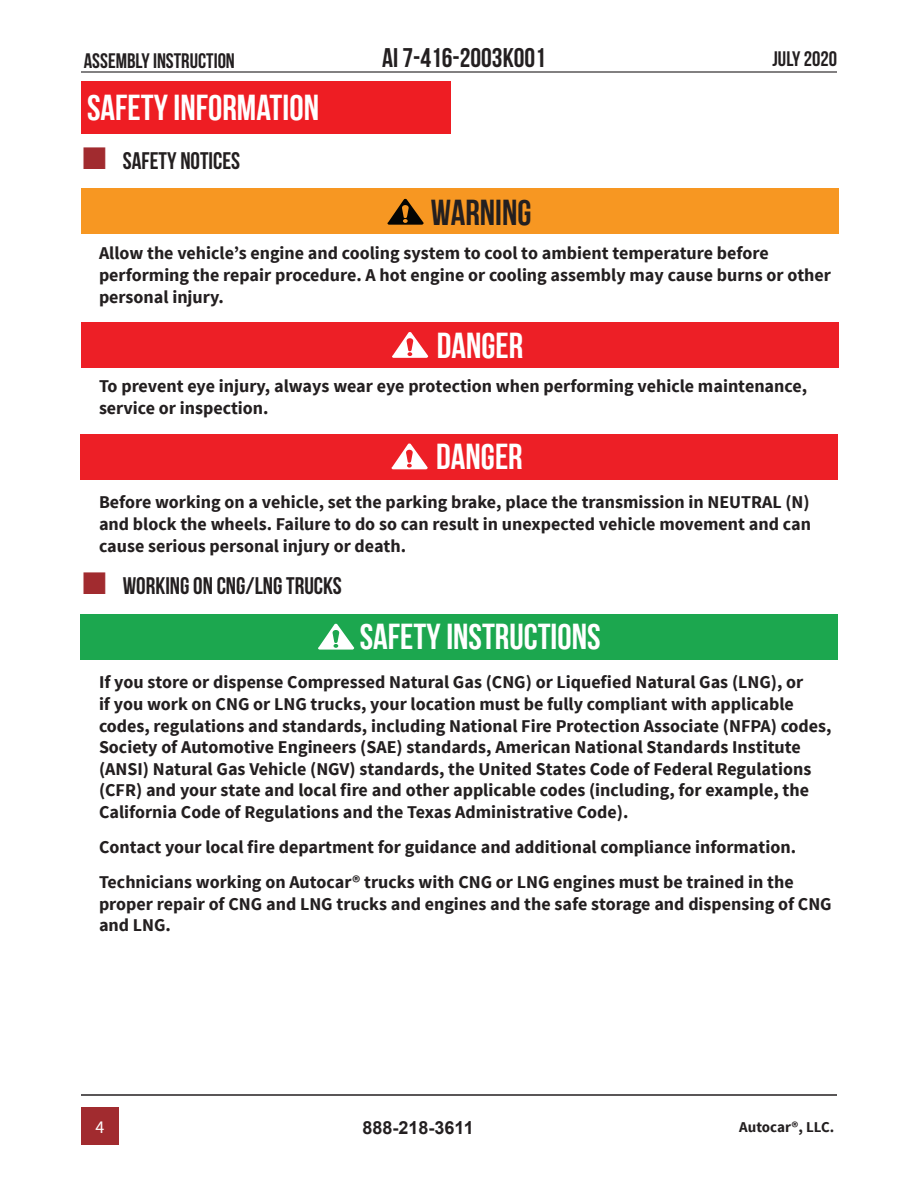
<style>
.page{position:relative;width:918px;height:1188px;background:#fff}
.page>*{position:absolute;margin:0;border:0;box-sizing:border-box;transform-origin:0 0}
.t1{font:36px "Bebas Neue";color:#fff}
.t2{font:36px "Bebas Neue";color:#231f20}
.t3{font:700 27px "Bebas Neue";color:#231f20}
.t4{font:700 24px "Bebas Neue";color:#231f20}
.t5{font:700 21px "Bebas Neue";color:#231f20}
.t6{font:700 18px/21.6px "Source Sans Pro";color:#231f20}
.t7{font:700 18px "Arial";color:#231f20}
.t8{font:18px "Source Sans Pro";color:#fff}
.t9{font:700 15px "Source Sans Pro";color:#231f20}
</style>
<div class="page">
<div style="left:81px;top:1107px;width:38px;height:38px;background:#a12b2f"></div>
<hr style="left:81px;top:71px;width:756px;height:2px;background:#231f20">
<hr style="left:81px;top:1094px;width:756px;height:2px;background:#231f20">
<div style="left:81px;top:81px;width:370px;height:52px;background:#ee1d23"></div>
<div style="left:81px;top:189px;width:757px;height:45px;background:#f79722"></div>
<svg style="left:387px;top:199px;width:37px;height:26px"></svg>
<div style="left:81px;top:323px;width:757px;height:45px;background:#ed1f26"></div>
<svg style="left:392px;top:332px;width:36px;height:26px"></svg>
<div style="left:81px;top:434px;width:757px;height:45px;background:#ed1f26"></div>
<svg style="left:392px;top:444px;width:36px;height:25px"></svg>
<div style="left:80px;top:614px;width:758px;height:46px;background:#1ca74f"></div>
<svg style="left:318px;top:624px;width:36px;height:26px"></svg>
<p class="t5" style="left:84px;top:49px;width:153px">ASSEMBLY INSTRUCTION</p>
<h1 class="t1" style="left:87px;top:87px;width:234px">SAFETY INFORMATION</h1>
<h3 class="t4" style="left:123px;top:148px;width:119px">SAFETY NOTICES</h3>
<h2 class="t3" style="left:382px;top:43px;width:165px">AI 7-416-2003K001</h2>
<p class="t5" style="left:773px;top:47px;width:66px">JULY 2020</p>
<h1 class="t2" style="left:431px;top:193px;width:102px">WARNING</h1>
<p class="t6" style="left:99px;top:243px;width:734px">Allow the vehicle’s engine and cooling system to cool to ambient temperature before performing the repair procedure. A hot engine or cooling assembly may cause burns or other personal injury.</p>
<h1 class="t1" style="left:437px;top:326px;width:88px">DANGER</h1>
<p class="t6" style="left:99px;top:376px;width:710px">To prevent eye injury, always wear eye protection when performing vehicle maintenance, service or inspection.</p>
<h1 class="t1" style="left:436px;top:437px;width:88px">DANGER</h1>
<p class="t6" style="left:99px;top:492px;width:713px;text-align:justify">Before working on a vehicle, set the parking brake, place the transmission in NEUTRAL (N) and block the wheels. Failure to do so can result in unexpected vehicle movement and can cause serious personal injury or death.</p>
<h3 class="t4" style="left:123px;top:573px;width:221px">WORKING ON CNG/LNG TRUCKS</h3>
<h1 class="t1" style="left:360px;top:617px;width:242px">SAFETY INSTRUCTIONS</h1>
<p class="t6" style="left:99px;top:672px;width:734px">If you store or dispense Compressed Natural Gas (CNG) or Liquefied Natural Gas (LNG), or<br>if you work on CNG or LNG trucks, your location must be fully compliant with applicable codes, regulations and standards, including National Fire Protection Associate (NFPA) codes, Society of Automotive Engineers (SAE) standards, American National Standards Institute (ANSI) Natural Gas Vehicle (NGV) standards, the United States Code of Federal Regulations (CFR) and your state and local fire and other applicable codes (including, for example, the California Code of Regulations and the Texas Administrative Code).</p>
<p class="t6" style="left:99px;top:830px;width:699px;line-height:35.1px">Contact your local fire department for guidance and additional compliance information.<br>Technicians working on Autocar® trucks with CNG or LNG engines must be trained in the</p>
<p class="t6" style="left:99px;top:894px;width:734px">proper repair of CNG and LNG trucks and engines and the safe storage and dispensing of CNG and LNG.</p>
<p class="t8" style="left:95px;top:1116px;width:10px">4</p>
<p class="t7" style="left:363px;top:1115px;width:113px">888-218-3611</p>
<p class="t9" style="left:739px;top:1117px;width:97px">Autocar®, LLC.</p>
</div>
